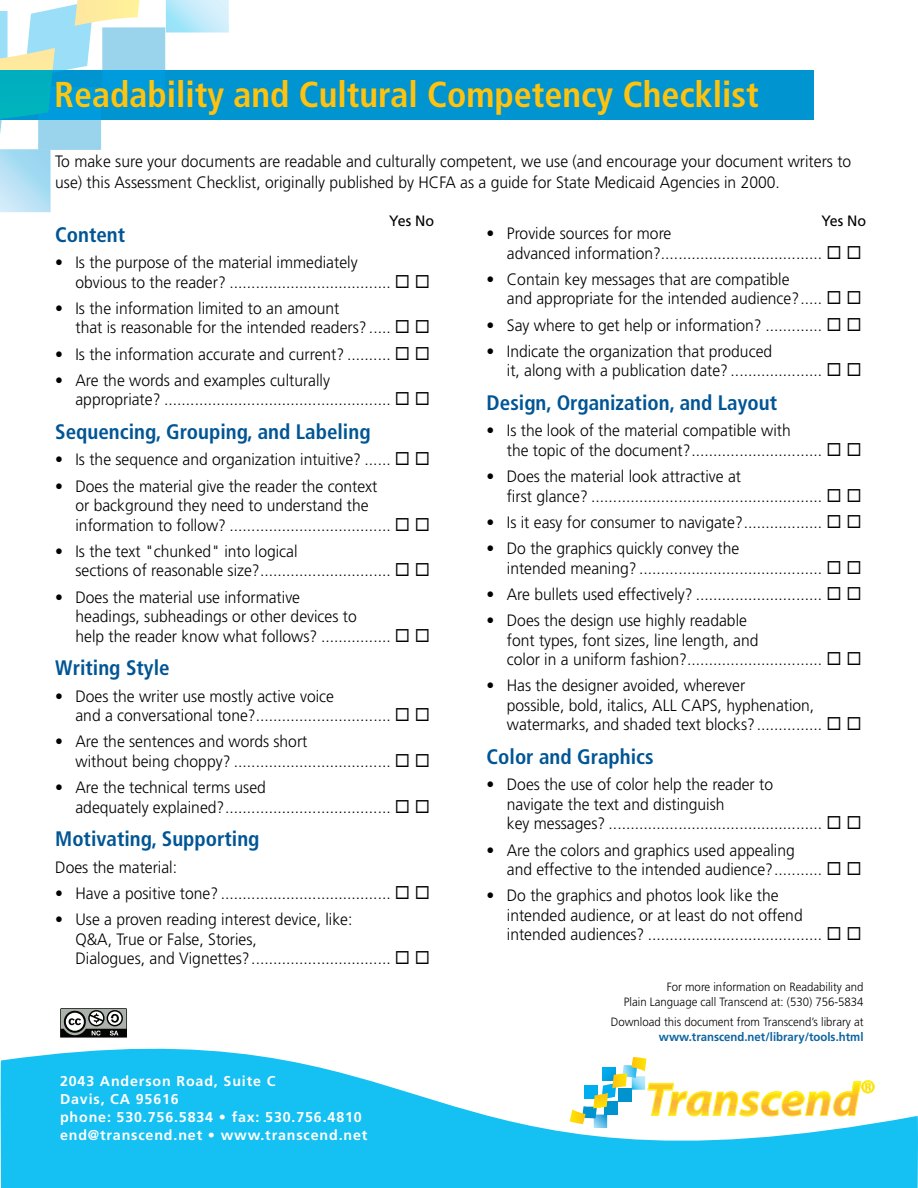
<style>
.page{position:relative;width:918px;height:1188px;background:#fff}
.page>*{position:absolute;margin:0;border:0;box-sizing:border-box;transform-origin:0 0}
.t1{font:700 condensed 36px "Frutiger";color:#ffc20e}
.Heading{font:700 condensed 21px "Frutiger";color:#005595}
.bullet{font:300 16.5px/19.5px "Frutiger";color:#040101;scale:.95 1}
.body{font:300 16.5px/21px "Frutiger";color:#040101;scale:.95 1}
.body-2{font:15px "Frutiger";color:#040101;scale:.95 1}
.t2{font:700 14.25px "Frutiger";letter-spacing:.06em;color:#fff}
.body-3{font:300 12px/15px "Frutiger";color:#040101;text-align:right;scale:.95 1}
.s1{font-weight:700;color:#0e64a1}
</style>
<div class="page">
<svg style="left:0;top:1048px;width:918px;height:140px;fill:#15c0f2"></svg>
<svg style="left:570px;top:1057px;width:304px;height:71px"></svg>
<div style="left:0;top:70px;width:813px;height:49px;background:#0094d0"></div>
<svg style="left:0;top:167px;width:51px;height:45px;background:#b7e1f4"></svg>
<svg style="left:144px;top:27px;width:21px;height:63px"></svg>
<svg style="left:166px;top:0;width:63px;height:33px;background:#bfebfa"></svg>
<svg style="left:0;top:0;width:144px;height:167px"></svg>
<svg style="left:60px;top:1008px;width:67px;height:30px;background:#737673"></svg>
<p class="t1" style="left:54px;top:73px;width:706px">Readability and Cultural Competency Checklist</p>
<p class="body" style="left:55px;top:151px;width:839px">To make sure your documents are readable and culturally competent, we use (and encourage your document writers to use) this Assessment Checklist, originally published by HCFA as a guide for State Medicaid Agencies in 2000.</p>
<p class="body-2" style="left:389px;top:212px;width:49px">Yes No</p>
<p class="body-2" style="left:821px;top:212px;width:49px">Yes No</p>
<p class="bullet" style="left:507px;top:224px;width:375px;text-indent:-20px">• Provide sources for more<br>advanced information?..................................... ◻ ◻</p>
<p class="bullet" style="left:507px;top:269px;width:375px;text-indent:-20px">• Contain key messages that are compatible<br>and appropriate for the intended audience?..... ◻ ◻</p>
<p class="bullet" style="left:487px;top:315px;width:396px">• Say where to get help or information? ............. ◻ ◻</p>
<p class="bullet" style="left:507px;top:341px;width:375px;text-indent:-20px">• Indicate the organization that produced<br>it, along with a publication date? ..................... ◻ ◻</p>
<p class="Heading" style="left:487px;top:390px;width:292px">Design, Organization, and Layout</p>
<p class="bullet" style="left:507px;top:421px;width:375px;text-indent:-20px">• Is the look of the material compatible with<br>the topic of the document?.............................. ◻ ◻</p>
<p class="bullet" style="left:507px;top:467px;width:375px;text-indent:-20px">• Does the material look attractive at<br>first glance? ..................................................... ◻ ◻</p>
<p class="bullet" style="left:487px;top:512px;width:396px">• Is it easy for consumer to navigate?.................. ◻ ◻</p>
<p class="bullet" style="left:507px;top:539px;width:375px;text-indent:-20px">• Do the graphics quickly convey the<br>intended meaning? .......................................... ◻ ◻</p>
<p class="bullet" style="left:487px;top:584px;width:396px">• Are bullets used effectively? ............................. ◻ ◻</p>
<p class="bullet" style="left:507px;top:611px;width:375px;text-indent:-20px">• Does the design use highly readable<br>font types, font sizes, line length, and<br>color in a uniform fashion?............................... ◻ ◻</p>
<p class="bullet" style="left:507px;top:676px;width:375px;text-indent:-20px">• Has the designer avoided, wherever<br>possible, bold, italics, ALL CAPS, hyphenation, watermarks, and shaded text blocks?............... ◻ ◻</p>
<p class="Heading" style="left:487px;top:744px;width:169px">Color and Graphics</p>
<p class="bullet" style="left:507px;top:775px;width:375px;text-indent:-20px">• Does the use of color help the reader to<br>navigate the text and distinguish<br>key messages? ................................................. ◻ ◻</p>
<p class="bullet" style="left:507px;top:840px;width:375px;text-indent:-20px">• Are the colors and graphics used appealing<br>and effective to the intended audience?........... ◻ ◻</p>
<p class="bullet" style="left:507px;top:886px;width:375px;text-indent:-20px">• Do the graphics and photos look like the<br>intended audience, or at least do not offend intended audiences? ........................................ ◻ ◻</p>
<p class="Heading" style="left:55px;top:222px;width:72px">Content</p>
<p class="bullet" style="left:75px;top:253px;width:375px;text-indent:-20px">• Is the purpose of the material immediately<br>obvious to the reader? ..................................... ◻ ◻</p>
<p class="bullet" style="left:75px;top:298px;width:375px;text-indent:-20px">• Is the information limited to an amount<br>that is reasonable for the intended readers? ..... ◻ ◻</p>
<p class="bullet" style="left:55px;top:344px;width:396px">• Is the information accurate and current? .......... ◻ ◻</p>
<p class="bullet" style="left:75px;top:370px;width:375px;text-indent:-20px">• Are the words and examples culturally<br>appropriate? .................................................... ◻ ◻</p>
<p class="Heading" style="left:55px;top:419px;width:317px">Sequencing, Grouping, and Labeling</p>
<p class="bullet" style="left:55px;top:450px;width:396px">• Is the sequence and organization intuitive? ...... ◻ ◻</p>
<p class="bullet" style="left:75px;top:476px;width:375px;text-indent:-20px">• Does the material give the reader the context<br>or background they need to understand the information to follow? ..................................... ◻ ◻</p>
<p class="bullet" style="left:75px;top:541px;width:375px;text-indent:-20px">• Is the text "chunked" into logical<br>sections of reasonable size?.............................. ◻ ◻</p>
<p class="bullet" style="left:75px;top:587px;width:375px;text-indent:-20px">• Does the material use informative<br>headings, subheadings or other devices to<br>help the reader know what follows? ................ ◻ ◻</p>
<p class="Heading" style="left:55px;top:656px;width:116px">Writing Style</p>
<p class="bullet" style="left:75px;top:686px;width:375px;text-indent:-20px">• Does the writer use mostly active voice<br>and a conversational tone?............................... ◻ ◻</p>
<p class="bullet" style="left:75px;top:732px;width:375px;text-indent:-20px">• Are the sentences and words short<br>without being choppy? .................................... ◻ ◻</p>
<p class="bullet" style="left:75px;top:778px;width:375px;text-indent:-20px">• Are the technical terms used<br>adequately explained?...................................... ◻ ◻</p>
<p class="Heading" style="left:55px;top:827px;width:206px">Motivating, Supporting</p>
<p class="body" style="left:55px;top:856px;width:130px">Does the material:</p>
<p class="bullet" style="left:55px;top:883px;width:396px">• Have a positive tone? ....................................... ◻ ◻</p>
<p class="bullet" style="left:75px;top:910px;width:375px;text-indent:-20px">• Use a proven reading interest device, like:<br>Q&amp;A, True or False, Stories,<br>Dialogues, and Vignettes?................................ ◻ ◻</p>
<p class="t2" style="left:60px;top:1073px;width:217px">2043 Anderson Road, Suite C</p>
<p class="t2" style="left:60px;top:1091px;width:120px">Davis, CA 95616</p>
<p class="t2" style="left:60px;top:1109px;width:303px">phone: 530.756.5834 • fax: 530.756.4810</p>
<p class="t2" style="left:60px;top:1127px;width:309px">end@transcend.net • www.transcend.net</p>
<p class="body-3" style="left:624px;top:979px;width:254px">For more information on Readability and<br>Plain Language call Transcend at: (530) 756-5834</p>
<p class="body-3" style="left:611px;top:1015px;width:268px">Download this document from Transcend’s library at <span class="s1">www.transcend.net/library/tools.html</span></p>
</div>
